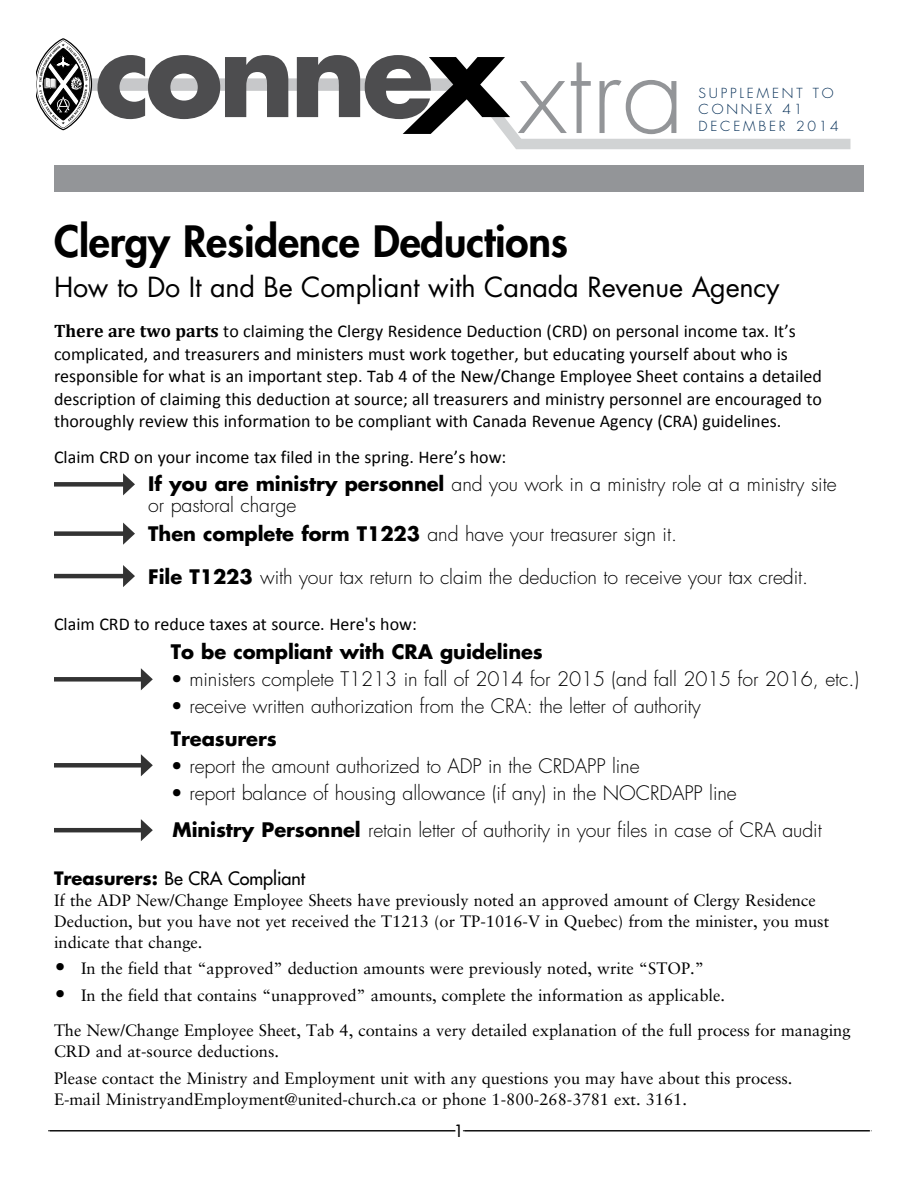
<style>
.page{position:relative;width:918px;height:1188px;background:#fff}
.page>*{position:absolute;margin:0;border:0;box-sizing:border-box;transform-origin:0 0}
.t1{font:300 112.5px "Futura";color:#939598}
.t2{font:800 42px "Futura";letter-spacing:-.005em;color:#000}
.H3-sidebar_head{font:27px "Futura";letter-spacing:-.01em;color:#000}
.t3{font:300 19.5px/21px "Futura";letter-spacing:-.005em;color:#000}
.t4{font:700 19.5px "Futura";letter-spacing:-.005em;color:#000}
.T1{font:18px/22.5px "Calibri";color:#000}
.t5{font:18px "Futura";letter-spacing:-.005em;color:#000}
.T1-2{font:16.5px/21px "Sabon";color:#000}
.BTX{font:16.5px "Sabon";color:#000}
.T1-3{font:16.5px "Futura";color:#000}
.t6{font:300 13.5px/16.5px "Futura";letter-spacing:.2em;color:#002b54}
.s1{font-family:"Cambria";font-weight:700}
.s2{font-weight:700}
.s3{font-family:"Futura";font-weight:300;font-size:19.5px}
</style>
<div class="page">
<svg style="left:288px;top:78px;width:9px;height:13px"></svg>
<svg style="left:297px;top:55px;width:554px;height:95px"></svg>
<svg style="left:36px;top:38px;width:252px;height:92px"></svg>
<div style="left:54px;top:165px;width:810px;height:27px;background:#939598"></div>
<hr style="left:48px;top:1130px;width:822px;height:1px;background:#000">
<svg style="left:446px;top:1130px;width:22px;height:2px"></svg>
<div style="left:54px;top:482px;width:73px;height:5px;background:#333"></div>
<svg style="left:123px;top:473px;width:12px;height:22px"></svg>
<div style="left:54px;top:531px;width:73px;height:5px;background:#333"></div>
<svg style="left:123px;top:523px;width:12px;height:22px"></svg>
<hr style="left:54px;top:828px;width:91px;height:4px;background:#333">
<svg style="left:141px;top:819px;width:12px;height:22px"></svg>
<hr style="left:54px;top:574px;width:73px;height:4px;background:#333">
<svg style="left:123px;top:565px;width:12px;height:22px"></svg>
<div style="left:54px;top:677px;width:91px;height:5px;background:#333"></div>
<svg style="left:141px;top:668px;width:12px;height:22px"></svg>
<div style="left:54px;top:763px;width:91px;height:5px;background:#333"></div>
<svg style="left:141px;top:754px;width:12px;height:22px"></svg>
<h1 class="t1" style="left:517px;top:20px;width:169px">xtra</h1>
<p class="t6" style="left:699px;top:84px;width:142px">SUPPLEMENT TO<br>CONNEX 41<br>DECEMBER 2014</p>
<h1 class="t2" style="left:54px;top:213px;width:516px">Clergy Residence Deductions</h1>
<p class="H3-sidebar_head" style="left:54px;top:269px;width:727px">How to Do It and Be Compliant with Canada Revenue Agency</p>
<p class="T1" style="left:54px;top:320px;width:769px"><span class="s1">There are two parts</span> to claiming the Clergy Residence Deduction (CRD) on personal income tax. It’s complicated, and treasurers and ministers must work together, but educating yourself about who is responsible for what is an important step. Tab 4 of the New/Change Employee Sheet contains a detailed description of claiming this deduction at source; all treasurers and ministry personnel are encouraged to thoroughly review this information to be compliant with Canada Revenue Agency (CRA) guidelines.</p>
<p class="T1" style="left:54px;top:446px;width:454px">Claim CRD on your income tax filed in the spring. Here’s how:</p>
<h2 class="t3" style="left:148px;top:473px;width:690px"><span class="s2">If you are ministry personnel</span> and you work in a ministry role at a ministry site or pastoral charge</h2>
<h2 class="t3" style="left:148px;top:523px;width:530px"><span class="s2">Then complete form T1223</span> and have your treasurer sign it.</h2>
<h2 class="t3" style="left:148px;top:566px;width:661px"><span class="s2">File T1223</span> with your tax return to claim the deduction to receive your tax credit.</h2>
<p class="T1" style="left:54px;top:613px;width:364px">Claim CRD to reduce taxes at source. Here's how:</p>
<h2 class="t4" style="left:171px;top:638px;width:374px">To be compliant with CRA guidelines</h2>
<h2 class="t3" style="left:171px;top:669px;width:690px">• ministers complete T1213 in fall of 2014 for 2015 (and fall 2015 for 2016, etc.)</h2>
<h2 class="t3" style="left:171px;top:696px;width:532px">• receive written authorization from the CRA: the letter of authority</h2>
<h2 class="t4" style="left:171px;top:725px;width:107px">Treasurers</h2>
<h2 class="t3" style="left:171px;top:755px;width:470px">• report the amount authorized to ADP in the CRDAPP line</h2>
<h2 class="t3" style="left:171px;top:782px;width:568px">• report balance of housing allowance (if any) in the NOCRDAPP line</h2>
<h2 class="t3" style="left:173px;top:820px;width:651px"><span class="s2">Ministry Personnel</span> retain letter of authority in your files in case of CRA audit</h2>
<h2 class="t5" style="left:54px;top:867px;width:253px"><span class="s2">Treasurers:</span> Be CRA Compliant</h2>
<p class="T1-2" style="left:54px;top:890px;width:777px">If the ADP New/Change Employee Sheets have previously noted an approved amount of Clergy Residence<br>Deduction, but you have not yet received the T1213 (or TP-1016-V in Quebec) from the minister, you must indicate that change.</p>
<p class="BTX" style="left:54px;top:959px;width:652px"><span class="s3">•</span> In the field that “approved” deduction amounts were previously noted, write “STOP.”</p>
<p class="BTX" style="left:54px;top:985px;width:673px"><span class="s3">•</span> In the field that contains “unapproved” amounts, complete the information as applicable.</p>
<p class="T1-2" style="left:54px;top:1019px;width:798px">The New/Change Employee Sheet, Tab 4, contains a very detailed explanation of the full process for managing<br>CRD and at-source deductions.</p>
<p class="T1-2" style="left:54px;top:1068px;width:740px">Please contact the Ministry and Employment unit with any questions you may have about this process.<br>E-mail MinistryandEmployment@united-church.ca or phone 1-800-268-3781 ext. 3161.</p>
<p class="T1-3" style="left:454px;top:1120px;width:11px">1</p>
</div>
